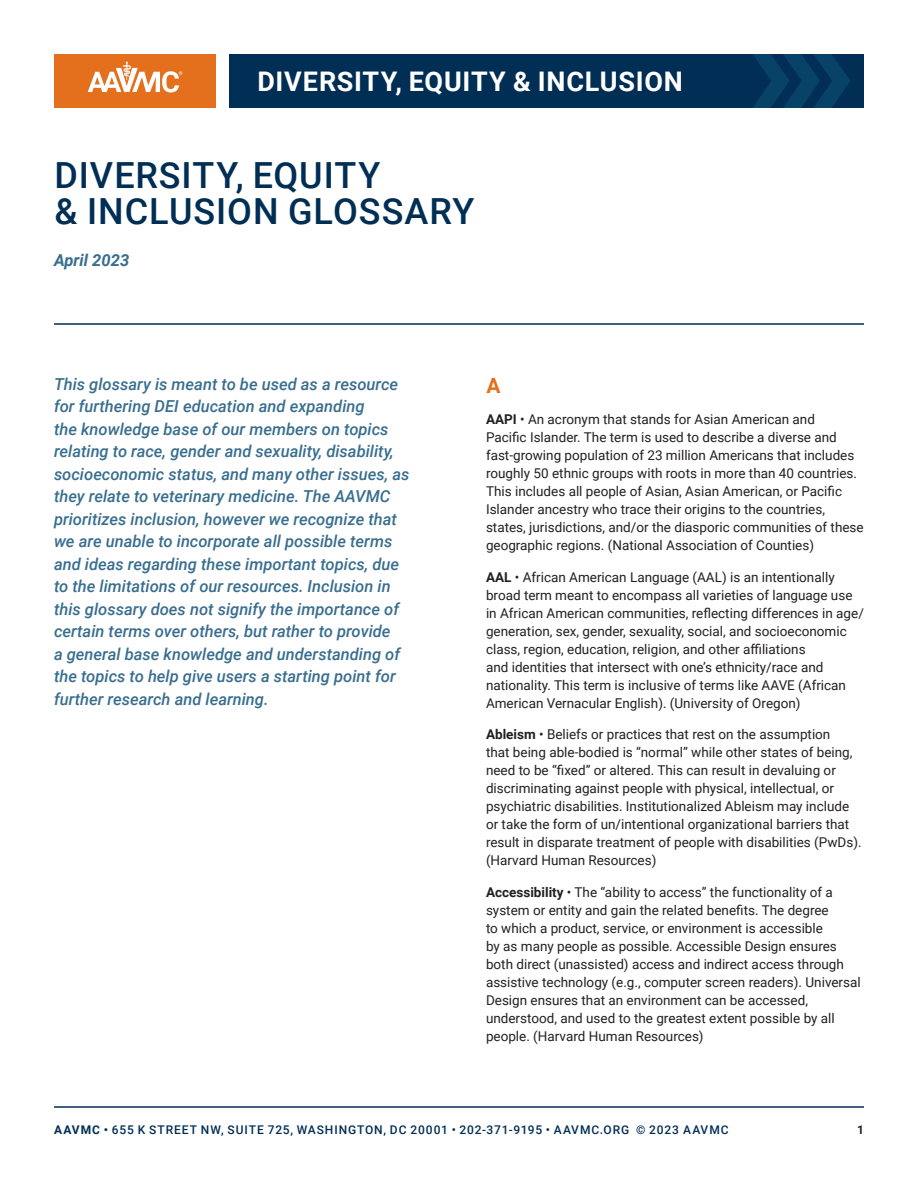
<style>
.page{position:relative;width:918px;height:1188px;background:#fff}
.page>*{position:absolute;margin:0;border:0;box-sizing:border-box;transform-origin:0 0}
.t1{font:500 36px/36px "Roboto";letter-spacing:.025em;color:#002e54}
.t2{font:700 27px "Roboto";letter-spacing:.03em;color:#fff}
.t3{font:700 21px "Roboto";color:#e4701e}
.t4{font:italic 500 16.5px/22.5px "Roboto";color:#386e8f}
.t5{font:italic 700 16.5px "Roboto";color:#386e8f}
.t6{font:13.5px/18px "Roboto";color:#231f20}
.t7{font:500 12px "Roboto";letter-spacing:.075em;color:#002e54}
.t8{font:700 12px "Roboto";color:#231f20}
.s1{font-weight:700}
</style>
<div class="page">
<div style="left:54px;top:54px;width:162px;height:54px;background:#e4701e"></div>
<div style="left:230px;top:54px;width:634px;height:54px;background:#002e54"></div>
<svg style="left:753px;top:54px;width:97px;height:54px"></svg>
<svg style="left:88px;top:62px;width:94px;height:30px"></svg>
<hr style="left:54px;top:323px;width:810px;height:2px;background:#002e54">
<hr style="left:54px;top:1106px;width:810px;height:2px;background:#002e54">
<h2 class="t2" style="left:257px;top:62px;width:427px">DIVERSITY, EQUITY &amp; INCLUSION</h2>
<h1 class="t1" style="left:55px;top:155px;width:421px">DIVERSITY, EQUITY<br>&amp; INCLUSION GLOSSARY</h1>
<p class="t5" style="left:54px;top:249px;width:77px">April 2023</p>
<p class="t4" style="left:54px;top:372px;width:357px">This glossary is meant to be used as a resource for furthering DEI education and expanding<br>the knowledge base of our members on topics relating to race, gender and sexuality, disability, socioeconomic status, and many other issues, as they relate to veterinary medicine. The AAVMC prioritizes inclusion, however we recognize that we are unable to incorporate all possible terms and ideas regarding these important topics, due to the limitations of our resources. Inclusion in this glossary does not signify the importance of certain terms over others, but rather to provide<br>a general base knowledge and understanding of the topics to help give users a starting point for further research and learning.</p>
<h3 class="t3" style="left:486px;top:371px;width:16px">A</h3>
<p class="t6" style="left:486px;top:410px;width:379px"><span class="s1">AAPI</span> • An acronym that stands for Asian American and<br>Pacific Islander. The term is used to describe a diverse and fast-growing population of 23 million Americans that includes roughly 50 ethnic groups with roots in more than 40 countries.<br>This includes all people of Asian, Asian American, or Pacific Islander ancestry who trace their origins to the countries, states, jurisdictions, and/or the diasporic communities of these geographic regions. (National Association of Counties)</p>
<p class="t6" style="left:486px;top:568px;width:379px"><span class="s1">AAL</span> • African American Language (AAL) is an intentionally broad term meant to encompass all varieties of language use in African American communities, reflecting differences in age/ generation, sex, gender, sexuality, social, and socioeconomic class, region, education, religion, and other affiliations<br>and identities that intersect with one’s ethnicity/race and nationality. This term is inclusive of terms like AAVE (African American Vernacular English). (University of Oregon)</p>
<p class="t6" style="left:486px;top:725px;width:377px"><span class="s1">Ableism</span> • Beliefs or practices that rest on the assumption<br>that being able-bodied is “normal” while other states of being, need to be “fixed” or altered. This can result in devaluing or discriminating against people with physical, intellectual, or psychiatric disabilities. Institutionalized Ableism may include or take the form of un/intentional organizational barriers that result in disparate treatment of people with disabilities (PwDs). (Harvard Human Resources)</p>
<p class="t6" style="left:486px;top:883px;width:376px"><span class="s1">Accessibility</span> • The “ability to access” the functionality of a system or entity and gain the related benefits. The degree<br>to which a product, service, or environment is accessible<br>by as many people as possible. Accessible Design ensures both direct (unassisted) access and indirect access through assistive technology (e.g., computer screen readers). Universal Design ensures that an environment can be accessed, understood, and used to the greatest extent possible by all people. (Harvard Human Resources)</p>
<p class="t7" style="left:54px;top:1121px;width:676px"><span class="s1">AAVMC •</span> 655 K STREET NW, SUITE 725, WASHINGTON, DC 20001 • 202-371-9195 • AAVMC.ORG © 2023 AAVMC</p>
<p class="t8" style="left:857px;top:1121px;width:8px">1</p>
</div>
